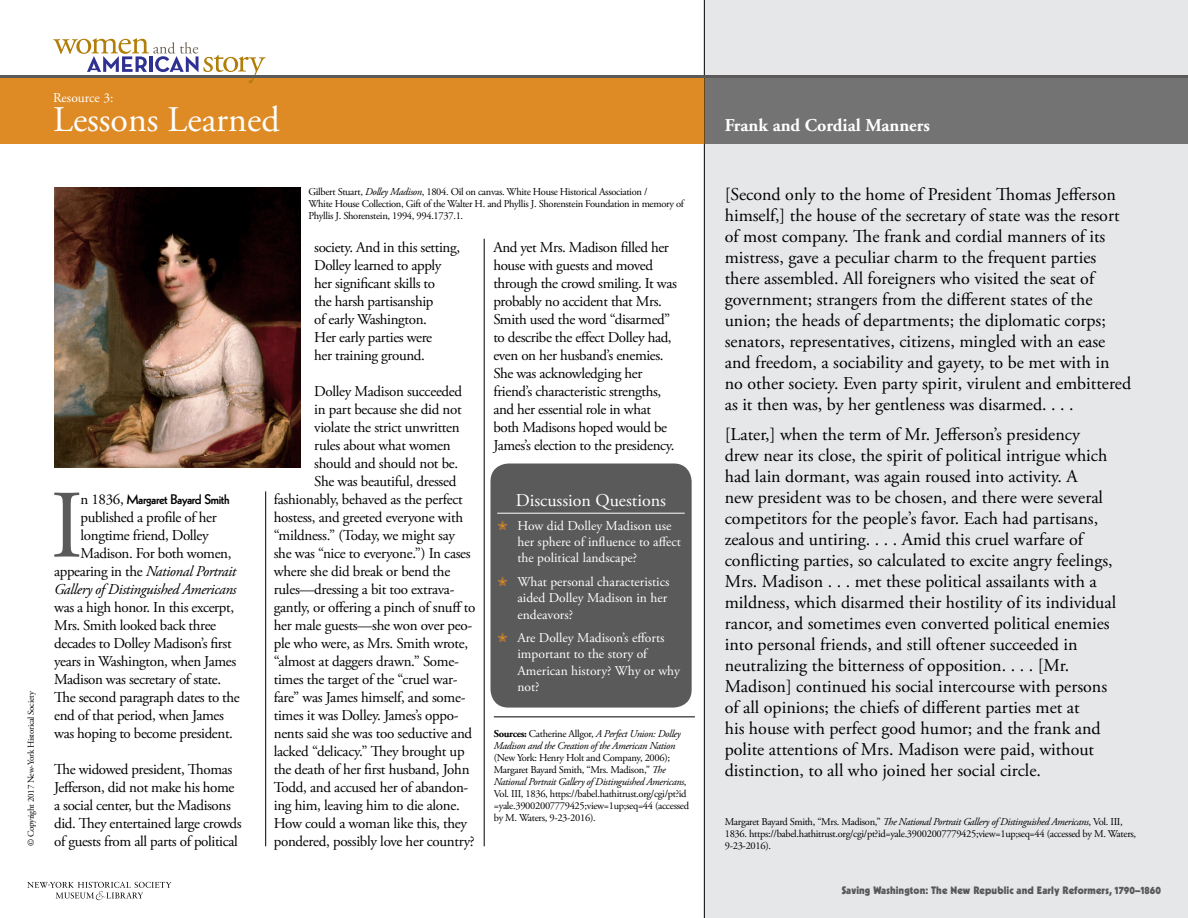
<style>
.page{position:relative;width:1188px;height:918px;background:#fff}
.page>*{position:absolute;margin:0;border:0;box-sizing:border-box;transform-origin:0 0}
.t1{font:96.45px "Adobe Garamond Pro";color:#5a5a5a}
.t2{font:36px "Adobe Garamond Pro";color:#fff}
.t3{font:18px/21px "Adobe Garamond Pro";color:#000}
.t4{font:700 18px "Adobe Garamond";color:#fff}
.t5{font:18px "Adobe Garamond Pro";color:#fff}
.t6{font:15px/18px "Adobe Garamond Pro";letter-spacing:-.025em;color:#000}
.t7{font:italic 15px "Adobe Garamond Pro";letter-spacing:-.025em;color:#000}
.t8{font:13.5px/16.5px "Adobe Garamond Pro";color:#fff}
.t9{font:800 13.5px "Kabel";letter-spacing:-.025em;color:#000}
.t10{font:10.5px/12px "Adobe Garamond Pro";letter-spacing:-.03em;color:#000}
.t11{font:italic 10.5px/12px "Adobe Garamond Pro";letter-spacing:-.03em;color:#000}
.t12{font:900 10.5px "Kabel";letter-spacing:.01em;color:#58595b}
.t13{font:9px "Adobe Garamond Pro";letter-spacing:-.03em;color:#000}
.s1{font-family:"Adobe Garamond Pro";font-weight:400;font-size:15px}
.s2{font-style:normal}
.s3{font-style:italic}
.s4{color:#de8b25}
.s5{font-weight:700;font-style:normal}
</style>
<div class="page">
<div style="left:705px;top:0;width:483px;height:918px;background:#e6e7e8"></div>
<img style="left:54px;top:188px;width:247px;height:279px">
<div style="left:491px;top:464px;width:201px;height:244px;background:#5a5a5a;border-radius:18px"></div>
<hr style="left:497px;top:513px;width:188px;height:1px;background:#fff">
<svg style="left:27px;top:882px;width:144px;height:18px"></svg>
<hr style="left:265px;top:491px;width:1px;height:355px;background:#000">
<hr style="left:704px;top:0;width:1px;height:918px;background:#000">
<hr style="left:484px;top:239px;width:1px;height:607px;background:#000">
<div style="left:0;top:78px;width:705px;height:66px;background:#de8b25"></div>
<svg style="left:53px;top:38px;width:212px;height:45px"></svg>
<hr style="left:494px;top:717px;width:201px;height:1px;background:#000">
<hr style="left:0;top:75px;width:1188px;height:3px;background:#5a5a5a">
<div style="left:705px;top:78px;width:483px;height:66px;background:#737374"></div>
<p class="t8" style="left:53px;top:90px;width:62px">Resource 3:</p>
<h2 class="t2" style="left:53px;top:97px;width:228px">Lessons Learned</h2>
<p class="t4" style="left:725px;top:115px;width:207px">Frank and Cordial Manners</p>
<p class="t13" style="left:25px;top:846px;width:157px;rotate:-90deg">© Copyright 2017 New-York Historical Society</p>
<h1 class="t1" style="left:50px;top:468px;width:34px">I</h1>
<p class="t9" style="left:81px;top:491px;width:150px"><span class="s1">n 1836,</span> Margaret Bayard Smith</p>
<p class="t6" style="left:81px;top:509px;width:138px">published a profile of her</p>
<p class="t6" style="left:81px;top:527px;width:130px">longtime friend, Dolley</p>
<p class="t6" style="left:81px;top:545px;width:152px">Madison. For both women,</p>
<p class="t7" style="left:54px;top:562px;width:183px"><span class="s2">appearing in the</span> National Portrait</p>
<p class="t7" style="left:54px;top:580px;width:184px">Gallery of Distinguished Americans</p>
<p class="t6" style="left:54px;top:599px;width:187px">was a high honor. In this excerpt,<br>Mrs. Smith looked back three decades to Dolley Madison’s first years in Washington, when James<br>Madison was secretary of state.<br>The second paragraph dates to the end of that period, when James was hoping to become president.</p>
<p class="t6" style="left:54px;top:761px;width:189px">The widowed president, Thomas Jefferson, did not make his home a social center, but the Madisons did. They entertained large crowds of guests from all parts of political</p>
<p class="t10" style="left:308px;top:186px;width:377px">Gilbert Stuart, <span class="s3">Dolley Madison</span>, 1804. Oil on canvas. White House Historical Association /<br>White House Collection, Gift of the Walter H. and Phyllis J. Shorenstein Foundation in memory of<br>Phyllis J. Shorenstein, 1994, 994.1737.1.</p>
<p class="t3" style="left:725px;top:184px;width:408px">[Second only to the home of President Thomas Jefferson himself,] the house of the secretary of state was the resort of most company. The frank and cordial manners of its mistress, gave a peculiar charm to the frequent parties there assembled. All foreigners who visited the seat of government; strangers from the different states of the union; the heads of departments; the diplomatic corps; senators, representatives, citizens, mingled with an ease and freedom, a sociability and gayety, to be met with in no other society. Even party spirit, virulent and embittered as it then was, by her gentleness was disarmed. . . .</p>
<p class="t3" style="left:725px;top:424px;width:393px">[Later,] when the term of Mr. Jefferson’s presidency drew near its close, the spirit of political intrigue which had lain dormant, was again roused into activity. A<br>new president was to be chosen, and there were several competitors for the people’s favor. Each had partisans, zealous and untiring. . . . Amid this cruel warfare of conflicting parties, so calculated to excite angry feelings, Mrs. Madison . . . met these political assailants with a mildness, which disarmed their hostility of its individual rancor, and sometimes even converted political enemies into personal friends, and still oftener succeeded in neutralizing the bitterness of opposition. . . . [Mr.<br>Madison] continued his social intercourse with persons of all opinions; the chiefs of different parties met at<br>his house with perfect good humor; and the frank and polite attentions of Mrs. Madison were paid, without distinction, to all who joined her social circle.</p>
<p class="t10" style="left:725px;top:816px;width:413px">Margaret Bayard Smith, “Mrs. Madison,” <span class="s3">The National Portrait Gallery of Distinguished Americans</span>, Vol. III,<br>1836. https://babel.hathitrust.org/cgi/pt?id=yale.39002007779425;view=1up;seq=44 (accessed by M. Waters,<br>9-23-2016).</p>
<p class="t6" style="left:314px;top:239px;width:147px">society. And in this setting,<br>Dolley learned to apply her significant skills to<br>the harsh partisanship<br>of early Washington.<br>Her early parties were<br>her training ground.</p>
<p class="t6" style="left:314px;top:383px;width:150px">Dolley Madison succeeded</p>
<p class="t6" style="left:314px;top:401px;width:149px">in part because she did not</p>
<p class="t6" style="left:314px;top:419px;width:147px">violate the strict unwritten</p>
<p class="t6" style="left:314px;top:437px;width:138px">rules about what women</p>
<p class="t6" style="left:314px;top:455px;width:144px">should and should not be.</p>
<p class="t6" style="left:314px;top:473px;width:144px">She was beautiful, dressed</p>
<p class="t6" style="left:274px;top:491px;width:191px">fashionably, behaved as the perfect</p>
<p class="t6" style="left:274px;top:509px;width:191px">hostess, and greeted everyone with</p>
<p class="t6" style="left:274px;top:527px;width:183px">“mildness.” (Today, we might say</p>
<p class="t6" style="left:274px;top:545px;width:199px">she was “nice to everyone.”) In cases</p>
<p class="t6" style="left:274px;top:563px;width:178px">where she did break or bend the</p>
<p class="t6" style="left:274px;top:581px;width:182px">rules—dressing a bit too extrava-</p>
<p class="t6" style="left:274px;top:599px;width:203px">gantly, or offering a pinch of snuff to</p>
<p class="t6" style="left:274px;top:617px;width:200px">her male guests—she won over peo-</p>
<p class="t6" style="left:274px;top:635px;width:196px">ple who were, as Mrs. Smith wrote,</p>
<p class="t6" style="left:274px;top:653px;width:187px">“almost at daggers drawn.” Some-</p>
<p class="t6" style="left:274px;top:671px;width:185px">times the target of the “cruel war-</p>
<p class="t6" style="left:274px;top:689px;width:193px">fare” was James himself, and some-</p>
<p class="t6" style="left:274px;top:707px;width:186px">times it was Dolley. James’s oppo-</p>
<p class="t6" style="left:274px;top:725px;width:200px">nents said she was too seductive and</p>
<p class="t6" style="left:274px;top:743px;width:192px">lacked “delicacy.” They brought up</p>
<p class="t6" style="left:274px;top:761px;width:197px">the death of her first husband, John</p>
<p class="t6" style="left:274px;top:779px;width:196px">Todd, and accused her of abandon-</p>
<p class="t6" style="left:274px;top:797px;width:186px">ing him, leaving him to die alone.</p>
<p class="t6" style="left:274px;top:815px;width:195px">How could a woman like this, they</p>
<p class="t6" style="left:274px;top:833px;width:203px">pondered, possibly love her country?</p>
<p class="t6" style="left:493px;top:239px;width:185px">And yet Mrs. Madison filled her house with guests and moved through the crowd smiling. It was probably no accident that Mrs.<br>Smith used the word “disarmed” to describe the effect Dolley had, even on her husband’s enemies.<br>She was acknowledging her friend’s characteristic strengths, and her essential role in what both Madisons hoped would be<br>James’s election to the presidency.</p>
<p class="t5" style="left:516px;top:490px;width:152px">Discussion Questions</p>
<p class="t8" style="left:518px;top:517px;width:165px;text-indent:-20px"><span class="s4">✮</span> How did Dolley Madison use her sphere of influence to affect the political landscape?</p>
<p class="t8" style="left:518px;top:574px;width:154px;text-indent:-20px"><span class="s4">✮</span> What personal characteristics aided Dolley Madison in her endeavors?</p>
<p class="t8" style="left:518px;top:630px;width:164px;text-indent:-20px"><span class="s4">✮</span> Are Dolley Madison’s efforts important to the story of<br>American history? Why or why not?</p>
<p class="t11" style="left:494px;top:728px;width:188px"><span class="s5">Sources:</span> <span class="s2">Catherine Allgor,</span> A Perfect Union: Dolley<br>Madison and the Creation of the American Nation</p>
<p class="t10" style="left:494px;top:752px;width:197px">(New York: Henry Holt and Company, 2006); Margaret Bayard Smith, “Mrs. Madison,” <span class="s3">The National Portrait Gallery of Distinguished Americans</span>, Vol. III, 1836, https://babel.hathitrust.org/cgi/pt?id =yale.39002007779425;view=1up;seq=44 (accessed by M. Waters, 9-23-2016).</p>
<p class="t12" style="left:842px;top:884px;width:321px">Saving Washington: The New Republic and Early Reformers, 1790–1860</p>
</div>
